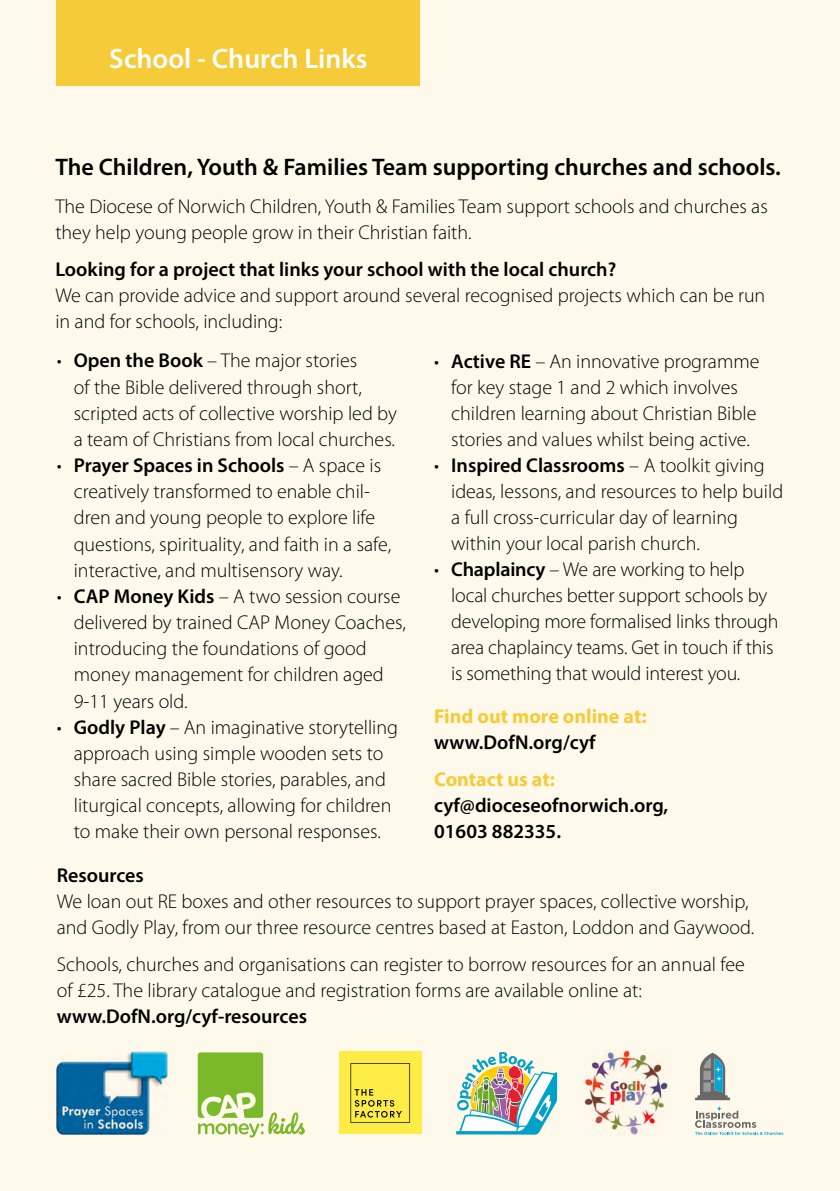
<style>
.page{position:relative;width:840px;height:1191px;background:#fff}
.page>*{position:absolute;margin:0;border:0;box-sizing:border-box;transform-origin:0 0}
.t1{font:600 28px "Myriad Pro";color:#fff}
.t2{font:600 24px "Myriad Pro";color:#000}
.t3{font:300 20px/26.2px "Myriad Pro";color:#000}
.t4{font:600 20px/26px "Myriad Pro";color:#000}
.t5{font:700 20px "Myriad Pro";color:#f5cb39}
.s1{font-weight:600}
</style>
<div class="page">
<div style="left:0;top:0;width:839px;height:1191px;background:#fff9ec"></div>
<div style="left:57px;top:0;width:363px;height:85px;background:#f5cb39"></div>
<svg style="left:198px;top:1052px;width:106px;height:85px"></svg>
<div style="left:338px;top:1051px;width:83px;height:83px;background:#fcec45"></div>
<svg style="left:350px;top:1063px;width:60px;height:59px"></svg>
<svg style="left:695px;top:1052px;width:87px;height:82px"></svg>
<img style="left:57px;top:1052px;width:111px;height:82px">
<svg style="left:455px;top:1052px;width:102px;height:83px"></svg>
<img style="left:584px;top:1050px;width:83px;height:85px">
<h1 class="t1" style="left:109px;top:41px;width:259px">School - Church Links</h1>
<p class="t2" style="left:55px;top:152px;width:726px">The Children, Youth &amp; Families Team supporting churches and schools.</p>
<p class="t3" style="left:55px;top:193px;width:713px">The Diocese of Norwich Children, Youth &amp; Families Team support schools and churches as they help young people grow in their Christian faith.</p>
<p class="t4" style="left:55px;top:256px;width:562px">Looking for a project that links your school with the local church?</p>
<p class="t3" style="left:55px;top:282px;width:711px">We can provide advice and support around several recognised projects which can be run in and for schools, including:</p>
<p class="t3" style="left:74px;top:347px;width:324px;text-indent:-17px">• <span class="s1">Open the Book</span> – The major stories<br>of the Bible delivered through short, scripted acts of collective worship led by a team of Christians from local churches.</p>
<p class="t3" style="left:74px;top:452px;width:319px;text-indent:-17px">• <span class="s1">Prayer Spaces in Schools</span> – A space is creatively transformed to enable chil&shy;dren and young people to explore life questions, spirituality, and faith in a safe, interactive, and multisensory way.</p>
<p class="t3" style="left:74px;top:583px;width:333px;text-indent:-17px">• <span class="s1">CAP Money Kids</span> – A two session course delivered by trained CAP Money Coaches, introducing the foundations of good money management for children aged<br>9-11 years old.</p>
<p class="t3" style="left:57px;top:714px;width:342px;text-align:center">• <span class="s1">Godly Play</span> – An imaginative storytelling approach using simple wooden sets to share sacred Bible stories, parables, and liturgical concepts, allowing for children<br>to make their own personal responses.</p>
<p class="t3" style="left:451px;top:348px;width:310px;text-indent:-17px">• <span class="s1">Active RE</span> – An innovative programme for key stage 1 and 2 which involves children learning about Christian Bible stories and values whilst being active.</p>
<p class="t3" style="left:451px;top:452px;width:333px;text-indent:-17px">• <span class="s1">Inspired Classrooms</span> – A toolkit giving ideas, lessons, and resources to help build a full cross-curricular day of learning within your local parish church.</p>
<p class="t3" style="left:451px;top:556px;width:329px;text-indent:-17px">• <span class="s1">Chaplaincy</span> – We are working to help local churches better support schools by developing more formalised links through area chaplaincy teams. Get in touch if this is something that would interest you.</p>
<p class="t5" style="left:434px;top:703px;width:214px">Find out more online at:</p>
<p class="t4" style="left:434px;top:728px;width:163px">www.DofN.org/cyf</p>
<p class="t5" style="left:434px;top:766px;width:122px">Contact us at:</p>
<p class="t4" style="left:434px;top:792px;width:235px">cyf@dioceseofnorwich.org,<br>01603 882335.</p>
<p class="t4" style="left:57px;top:861px;width:89px">Resources</p>
<p class="t3" style="left:57px;top:888px;width:698px">We loan out RE boxes and other resources to support prayer spaces, collective worship, and Godly Play, from our three resource centres based at Easton, Loddon and Gaywood.</p>
<p class="t3" style="left:57px;top:951px;width:689px">Schools, churches and organisations can register to borrow resources for an annual fee of £25. The library catalogue and registration forms are available online at:</p>
<p class="t4" style="left:57px;top:1003px;width:252px">www.DofN.org/cyf-resources</p>
</div>
